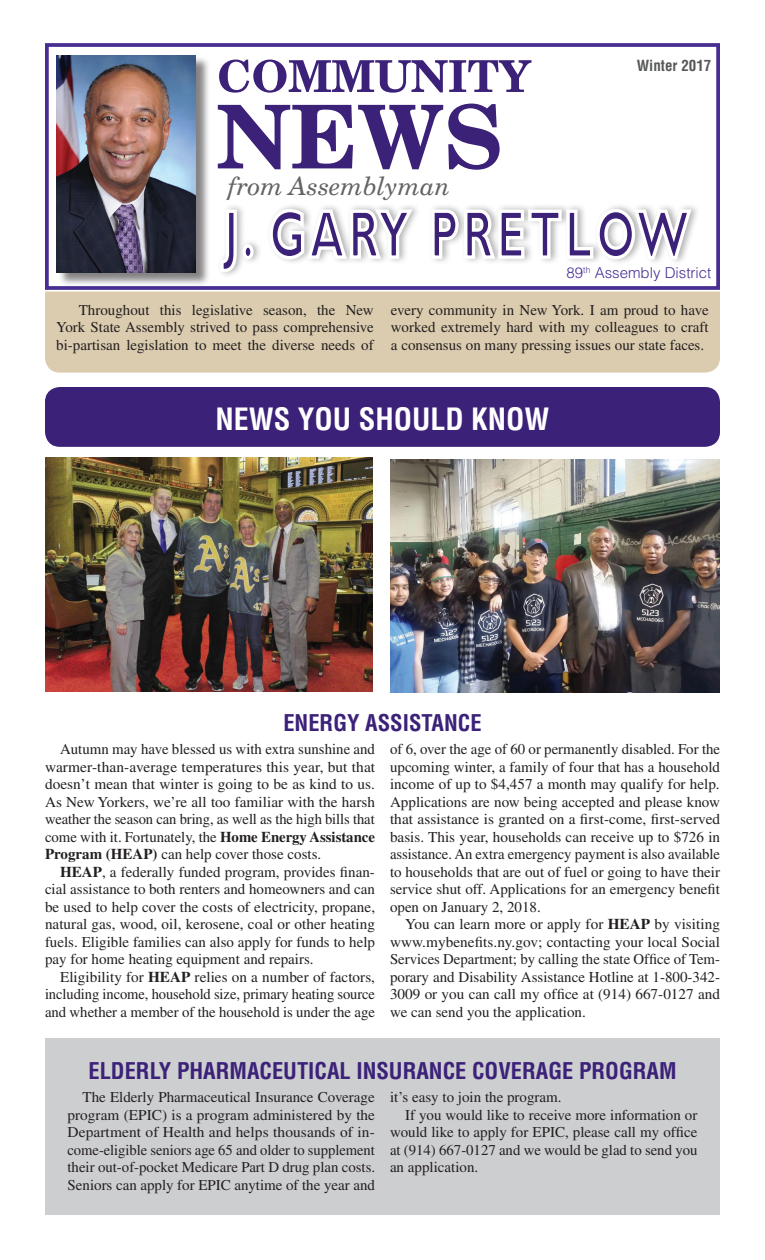
<style>
.page{position:relative;width:765px;height:1260px;background:#fff}
.page>*{position:absolute;margin:0;border:0;box-sizing:border-box;transform-origin:0 0}
.t1{font:700 condensed 30px "Helvetica";color:#fff}
.t2{font:italic 25.25px "New Century Schlbk";color:#636366}
.t3{font:700 condensed 22.5px "Helvetica";color:#3c2179}
.t4{font:15px/17.5px "Times";color:#231f20;text-align:justify}
.t5{font:300 15px "Helvetica";color:#482e92}
.t6{font:700 condensed 15px "Helvetica";color:#57585a}
.s1{font-weight:700}
</style>
<div class="page">
<div style="left:45px;top:387px;width:675px;height:60px;background:#3c2179;border-radius:15px"></div>
<div style="left:45px;top:292px;width:675px;height:81px;background:#dbccaf"></div>
<div style="left:45px;top:43px;width:675px;height:247px;background:#fff;border:4px solid #482e92"></div>
<svg style="left:218px;top:104px;width:282px;height:66px"></svg>
<svg style="left:219px;top:60px;width:313px;height:33px"></svg>
<svg style="left:222px;top:207px;width:472px;height:66px"></svg>
<div style="left:58px;top:56px;width:153px;height:231px;background:#231f20;opacity:.56"></div>
<img style="left:57px;top:55px;width:138px;height:217px">
<div style="left:45px;top:1039px;width:675px;height:176px;background:#cdced0"></div>
<img style="left:45px;top:457px;width:328px;height:234px">
<img style="left:391px;top:459px;width:329px;height:234px">
<h2 class="t2" style="left:228px;top:171px;width:224px">from Assemblyman</h2>
<p class="t6" style="left:637px;top:56px;width:76px">Winter 2017</p>
<p class="t5" style="left:567px;top:264px;width:146px">89<sup>th</sup> Assembly District</p>
<p class="t4" style="left:56px;top:301px;width:319px;text-indent:22px">Throughout this legislative season, the New York State Assembly strived to pass comprehensive bi-partisan legislation to meet the diverse needs of</p>
<p class="t4" style="left:391px;top:301px;width:319px">every community in New York. I am proud to have worked extremely hard with my colleagues to craft a consensus on many pressing issues our state faces.</p>
<h1 class="t1" style="left:215px;top:400px;width:336px">NEWS YOU SHOULD KNOW</h1>
<h3 class="t3" style="left:283px;top:709px;width:200px">ENERGY ASSISTANCE</h3>
<p class="t4" style="left:45px;top:741px;width:332px;text-indent:15px">Autumn may have blessed us with extra sunshine and warmer-than-average temperatures this year, but that doesn’t mean that winter is going to be as kind to us.<br>As New Yorkers, we’re all too familiar with the harsh weather the season can bring, as well as the high bills that come with it. Fortunately, the <span class="s1">Home Energy Assistance Program (HEAP)</span> can help cover those costs.</p>
<p class="t4" style="left:45px;top:863px;width:332px;text-indent:15px"><span class="s1">HEAP</span>, a federally funded program, provides finan&shy;cial assistance to both renters and homeowners and can be used to help cover the costs of electricity, propane, natural gas, wood, oil, kerosene, coal or other heating fuels. Eligible families can also apply for funds to help pay for home heating equipment and repairs.</p>
<p class="t4" style="left:45px;top:968px;width:332px;text-indent:15px">Eligibility for <span class="s1">HEAP</span> relies on a number of factors, including income, household size, primary heating source and whether a member of the household is under the age</p>
<p class="t4" style="left:390px;top:741px;width:332px">of 6, over the age of 60 or permanently disabled. For the upcoming winter, a family of four that has a household income of up to $4,457 a month may qualify for help.<br>Applications are now being accepted and please know that assistance is granted on a first-come, first-served basis. This year, households can receive up to $726 in assistance. An extra emergency payment is also available to households that are out of fuel or going to have their service shut off. Applications for an emergency benefit open on January 2, 2018.</p>
<p class="t4" style="left:390px;top:916px;width:332px;text-indent:15px">You can learn more or apply for <span class="s1">HEAP</span> by visiting www.mybenefits.ny.gov; contacting your local Social Services Department; by calling the state Office of Tem&shy;porary and Disability Assistance Hotline at 1-800-342- 3009 or you can call my office at (914) 667-0127 and we can send you the application.</p>
<h3 class="t3" style="left:88px;top:1057px;width:590px">ELDERLY PHARMACEUTICAL INSURANCE COVERAGE PROGRAM</h3>
<p class="t4" style="left:68px;top:1088px;width:309px;text-indent:15px">The Elderly Pharmaceutical Insurance Coverage program (EPIC) is a program administered by the Department of Health and helps thousands of in&shy;come-eligible seniors age 65 and older to supplement their out-of-pocket Medicare Part D drug plan costs.<br>Seniors can apply for EPIC anytime of the year and</p>
<p class="t4" style="left:390px;top:1088px;width:173px">it’s easy to join the program.</p>
<p class="t4" style="left:405px;top:1106px;width:294px">If you would like to receive more information or</p>
<p class="t4" style="left:390px;top:1123px;width:309px">would like to apply for EPIC, please call my office</p>
<p class="t4" style="left:390px;top:1141px;width:309px">at (914) 667-0127 and we would be glad to send you</p>
<p class="t4" style="left:390px;top:1158px;width:90px">an application.</p>
</div>
